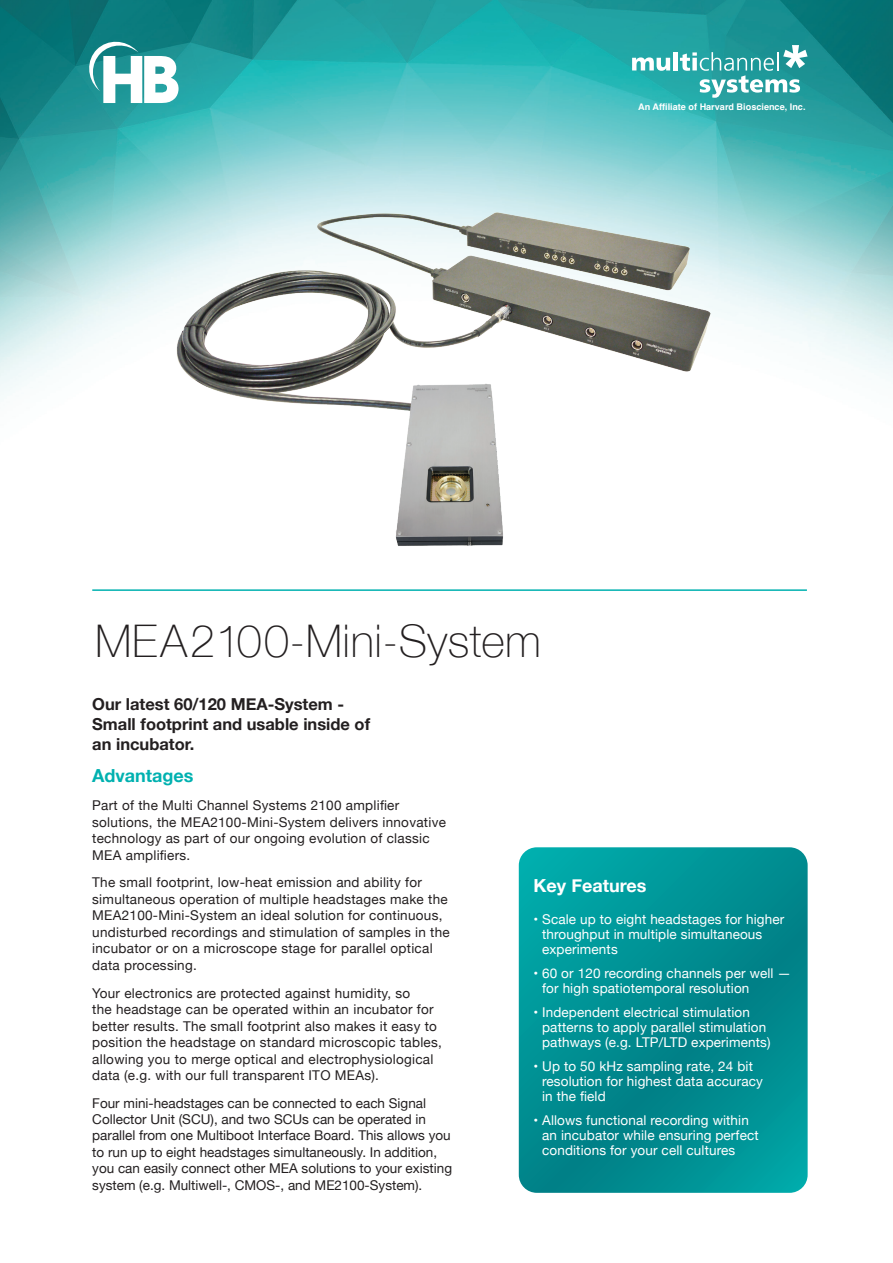
<style>
.page{position:relative;width:893px;height:1263px;background:#fff}
.page>*{position:absolute;margin:0;border:0;box-sizing:border-box;transform-origin:0 0}
.t1{font:100 45px "Helvetica Neue";letter-spacing:.01em;color:#231f20}
.t2{font:700 18px "Helvetica Neue";color:#fff}
.t3{font:700 18px "Helvetica Neue";color:#00b1b0}
.t4{font:700 16.5px/19.8px "Helvetica Neue";color:#231f20}
.t5{font:13.5px/16.5px "Helvetica Neue";letter-spacing:.02em;color:#231f20}
.t6{font:13.5px/15px "Helvetica Neue";letter-spacing:.01em;color:#fff}
.t7{font:13.5px/16.5px "Helvetica Neue";color:#231f20}
.t8{font:700 9.15px "Helvetica";color:#fff}
</style>
<div class="page">
<img style="left:0;top:0;width:893px;height:396px">
<hr style="left:92px;top:589px;width:715px;height:2px;background:#00b1b0">
<svg style="left:519px;top:847px;width:289px;height:346px;background:#019094"></svg>
<img style="left:160px;top:186px;width:573px;height:405px">
<svg style="left:632px;top:57px;width:38px;height:14px"></svg>
<div style="left:673px;top:52px;width:5px;height:18px;background:#fff"></div>
<svg style="left:680px;top:45px;width:127px;height:53px"></svg>
<svg style="left:89px;top:42px;width:90px;height:61px"></svg>
<p class="t8" style="left:638px;top:101px;width:169px">An Affiliate of Harvard Bioscience, Inc.</p>
<h1 class="t1" style="left:95px;top:606px;width:447px">MEA2100-Mini-System</h1>
<p class="t4" style="left:92px;top:695px;width:279px">Our latest 60/120 MEA-System -<br>Small footprint and usable inside of an incubator.</p>
<h2 class="t3" style="left:92px;top:762px;width:103px">Advantages</h2>
<p class="t5" style="left:92px;top:798px;width:355px">Part of the Multi Channel Systems 2100 amplifier solutions, the MEA2100-Mini-System delivers innovative technology as part of our ongoing evolution of classic MEA amplifiers.</p>
<p class="t5" style="left:92px;top:875px;width:359px">The small footprint, low-heat emission and ability for simultaneous operation of multiple headstages make the MEA2100-Mini-System an ideal solution for continuous, undisturbed recordings and stimulation of samples in the incubator or on a microscope stage for parallel optical data processing.</p>
<p class="t5" style="left:92px;top:985px;width:351px">Your electronics are protected against humidity, so<br>the headstage can be operated within an incubator for better results. The small footprint also makes it easy to position the headstage on standard microscopic tables, allowing you to merge optical and electrophysiological data (e.g. with our full transparent ITO MEAs).</p>
<p class="t7" style="left:92px;top:1095px;width:361px">Four mini-headstages can be connected to each Signal Collector Unit (SCU), and two SCUs can be operated in parallel from one Multiboot Interface Board. This allows you to run up to eight headstages simultaneously. In addition, you can easily connect other MEA solutions to your existing system (e.g. Multiwell-, CMOS-, and ME2100-System).</p>
<h2 class="t2" style="left:534px;top:872px;width:114px">Key Features</h2>
<p class="t6" style="left:542px;top:912px;width:244px;text-indent:-8px">• Scale up to eight headstages for higher throughput in multiple simultaneous experiments</p>
<p class="t6" style="left:542px;top:966px;width:250px;text-indent:-8px">• 60 or 120 recording channels per well — for high spatiotemporal resolution</p>
<p class="t6" style="left:542px;top:1005px;width:230px;text-indent:-8px">• Independent electrical stimulation patterns to apply parallel stimulation pathways (e.g. LTP/LTD experiments)</p>
<p class="t6" style="left:542px;top:1059px;width:222px;text-indent:-8px">• Up to 50 kHz sampling rate, 24 bit resolution for highest data accuracy in the field</p>
<p class="t6" style="left:542px;top:1113px;width:218px;text-indent:-8px">• Allows functional recording within an incubator while ensuring perfect conditions for your cell cultures</p>
</div>
